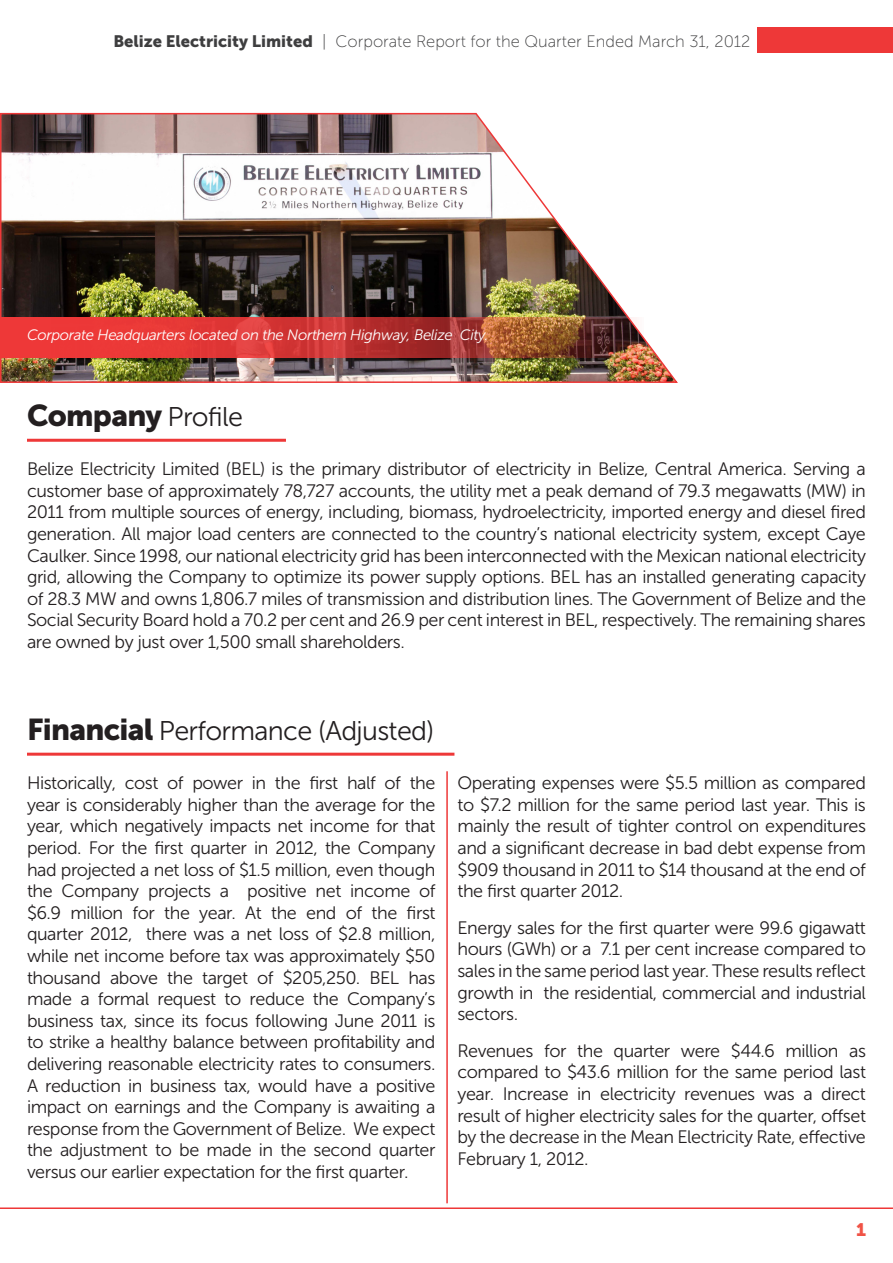
<style>
.page{position:relative;width:893px;height:1263px;background:#fff}
.page>*{position:absolute;margin:0;border:0;box-sizing:border-box;transform-origin:0 0}
.No_Spacing{font:30px "Museo Sans 900";letter-spacing:-.025em;color:#231f20}
.No_Spacing-2{font:27px "Museo Sans 300";letter-spacing:-.025em;color:#231f20}
.No_Spacing-3{font:18px/21.6px "Museo Sans 300";letter-spacing:-.025em;color:#231f20;text-align:justify}
.t1{font:18px "Museo Sans 900";color:#f05346}
.t2{font:16.5px "Museo Sans 100";color:#3e3e3f}
.No_Spacing-4{font:italic 15px "Museo Sans 300";letter-spacing:-.025em;color:#fff}
.s1{font-family:"Museo Sans 900"}
.s2{font-family:"Museo Sans 300";font-size:27px}
.s3{font-family:"Museo Sans 900";font-size:30px}
</style>
<div class="page">
<div style="left:758px;top:27px;width:135px;height:25px;background:#ee3838"></div>
<hr style="left:0;top:1207px;width:893px;height:2px;background:#ee3838">
<hr style="left:27px;top:439px;width:259px;height:3px;background:#ee3838">
<hr style="left:27px;top:753px;width:427px;height:3px;background:#ee3838">
<img style="left:0;top:112px;width:678px;height:271px">
<img style="left:0;top:317px;width:644px;height:41px">
<hr style="left:446px;top:771px;width:2px;height:432px;background:#ee3838">
<p class="t2" style="left:113px;top:32px;width:639px"><span class="s1">Belize Electricity Limited</span> | Corporate Report for the Quarter Ended March 31, 2012</p>
<p class="No_Spacing-4" style="left:27px;top:326px;width:463px">Corporate Headquarters located on the Northern Highway, Belize City.</p>
<p class="No_Spacing" style="left:27px;top:398px;width:218px">Company <span class="s2">Profile</span></p>
<p class="No_Spacing-3" style="left:27px;top:458px;width:840px">Belize Electricity Limited (BEL) is the primary distributor of electricity in Belize, Central America. Serving a customer base of approximately 78,727 accounts, the utility met a peak demand of 79.3 megawatts (MW) in 2011 from multiple sources of energy, including, biomass, hydroelectricity, imported energy and diesel fired generation. All major load centers are connected to the country’s national electricity system, except Caye Caulker. Since 1998, our national electricity grid has been interconnected with the Mexican national electricity grid, allowing the Company to optimize its power supply options. BEL has an installed generating capacity of 28.3 MW and owns 1,806.7 miles of transmission and distribution lines. The Government of Belize and the Social Security Board hold a 70.2 per cent and 26.9 per cent interest in BEL, respectively. The remaining shares are owned by just over 1,500 small shareholders.</p>
<p class="No_Spacing-2" style="left:27px;top:716px;width:409px"><span class="s3">Financial</span> Performance (Adjusted)</p>
<p class="No_Spacing-3" style="left:27px;top:772px;width:410px">Historically, cost of power in the first half of the year is considerably higher than the average for the year, which negatively impacts net income for that period. For the first quarter in 2012, the Company had projected a net loss of $1.5 million, even though the Company projects a positive net income of $6.9 million for the year. At the end of the first quarter 2012, there was a net loss of $2.8 million, while net income before tax was approximately $50 thousand above the target of $205,250. BEL has made a formal request to reduce the Company’s business tax, since its focus following June 2011 is to strike a healthy balance between profitability and delivering reasonable electricity rates to consumers.<br>A reduction in business tax, would have a positive impact on earnings and the Company is awaiting a response from the Government of Belize. We expect the adjustment to be made in the second quarter versus our earlier expectation for the first quarter.</p>
<p class="No_Spacing-3" style="left:457px;top:772px;width:410px">Operating expenses were $5.5 million as compared to $7.2 million for the same period last year. This is mainly the result of tighter control on expenditures and a significant decrease in bad debt expense from $909 thousand in 2011 to $14 thousand at the end of the first quarter 2012.</p>
<p class="No_Spacing-3" style="left:457px;top:917px;width:410px">Energy sales for the first quarter were 99.6 gigawatt hours (GWh) or a 7.1 per cent increase compared to sales in the same period last year. These results reflect growth in the residential, commercial and industrial sectors.</p>
<p class="No_Spacing-3" style="left:457px;top:1040px;width:410px">Revenues for the quarter were $44.6 million as compared to $43.6 million for the same period last year. Increase in electricity revenues was a direct result of higher electricity sales for the quarter, offset by the decrease in the Mean Electricity Rate, effective February 1, 2012.</p>
<p class="t1" style="left:856px;top:1219px;width:11px">1</p>
</div>
